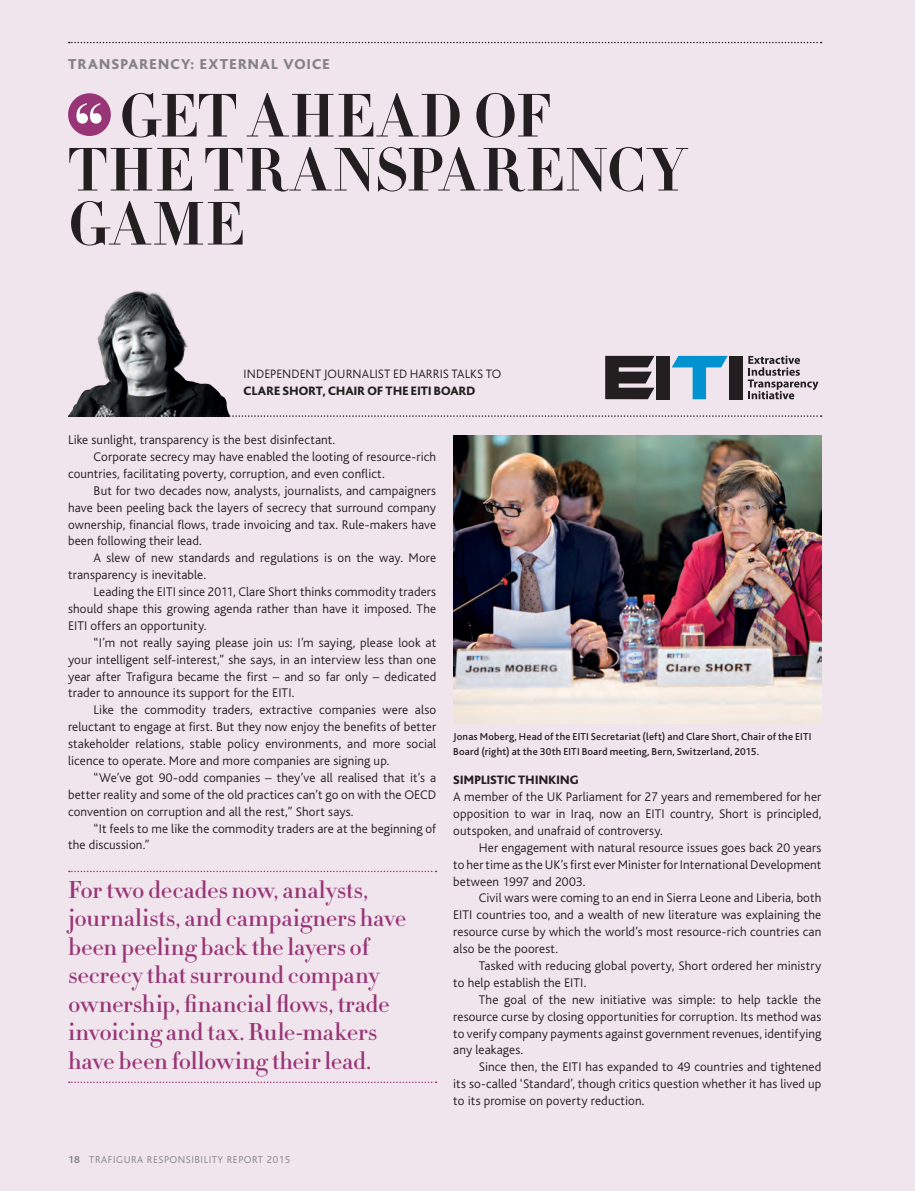
<style>
.page{position:relative;width:915px;height:1191px;background:#fff}
.page>*{position:absolute;margin:0;border:0;box-sizing:border-box;transform-origin:0 0}
.t1{font:700 60px/54px "HTF Didot B16";letter-spacing:.02em;color:#231f20}
.Pullout_text{font:500 24px/28.5px "HTF Didot M06";letter-spacing:-.01em;color:#983577}
.Page_-_Header{font:800 15px "Bliss";letter-spacing:.08em;color:#838386}
.Main_text{font:300 13.2px/17px "Bliss";letter-spacing:.01em;color:#231f20;text-align:justify}
.Subhead_1{font:300 12.75px/17px "Bliss";letter-spacing:.01em;color:#231f20}
.Subhead_1-2{font:800 12.75px "Bliss";letter-spacing:.02em;color:#231f20}
.Picture_caption{font:500 10.5px/15px "Bliss";letter-spacing:.02em;color:#231f20}
.t2{font:300 10.5px "Bliss";letter-spacing:.05em;color:#838386}
.s1{font-weight:800}
.s2{font-weight:700}
</style>
<div class="page">
<div style="left:0;top:0;width:914px;height:1191px;background:#f1e5ed"></div>
<svg style="left:69px;top:42px;width:752px;height:1px"></svg>
<div style="left:68px;top:93px;width:43px;height:43px;background:#983577;border-radius:50%"></div>
<svg style="left:76px;top:103px;width:25px;height:21px"></svg>
<img style="left:68px;top:291px;width:161px;height:125px">
<img style="left:453px;top:435px;width:368px;height:288px">
<svg style="left:671px;top:356px;width:56px;height:43px"></svg>
<svg style="left:605px;top:356px;width:49px;height:43px"></svg>
<div style="left:656px;top:356px;width:13px;height:43px;background:#231f20"></div>
<div style="left:729px;top:356px;width:13px;height:43px;background:#231f20"></div>
<svg style="left:747px;top:355px;width:71px;height:44px"></svg>
<svg style="left:69px;top:415px;width:752px;height:2px"></svg>
<svg style="left:69px;top:870px;width:367px;height:2px"></svg>
<svg style="left:69px;top:1081px;width:367px;height:2px"></svg>
<p class="Page_-_Header" style="left:68px;top:56px;width:263px">TRANSPARENCY: EXTERNAL VOICE</p>
<p class="t1" style="left:68px;top:86px;width:619px;text-indent:51px">GET AHEAD OF<br>THE TRANSPARENCY<br>GAME</p>
<p class="Subhead_1" style="left:243px;top:366px;width:259px">INDEPENDENT JOURNALIST ED HARRIS TALKS TO<br><span class="s1">CLARE SHORT, CHAIR OF THE EITI BOARD</span></p>
<p class="Main_text" style="left:68px;top:431px;width:268px">Like sunlight, transparency is the best disinfectant.</p>
<p class="Main_text" style="left:68px;top:448px;width:369px;text-indent:26px">Corporate secrecy may have enabled the looting of resource-rich countries, facilitating poverty, corruption, and even conflict.</p>
<p class="Main_text" style="left:68px;top:482px;width:369px;text-indent:26px">But for two decades now, analysts, journalists, and campaigners have been peeling back the layers of secrecy that surround company ownership, financial flows, trade invoicing and tax. Rule-makers have been following their lead.</p>
<p class="Main_text" style="left:68px;top:550px;width:369px;text-indent:26px">A slew of new standards and regulations is on the way. More transparency is inevitable.</p>
<p class="Main_text" style="left:68px;top:583px;width:369px;text-indent:26px">Leading the EITI since 2011, Clare Short thinks commodity traders should shape this growing agenda rather than have it imposed. The EITI offers an opportunity.</p>
<p class="Main_text" style="left:68px;top:634px;width:369px;text-indent:26px">“I’m not really saying please join us: I’m saying, please look at your intelligent self-interest,” she says, in an interview less than one year after Trafigura became the first – and so far only – dedicated trader to announce its support for the EITI.</p>
<p class="Main_text" style="left:68px;top:702px;width:369px;text-indent:26px">Like the commodity traders, extractive companies were also reluctant to engage at first. But they now enjoy the benefits of better stakeholder relations, stable policy environments, and more social licence to operate. More and more companies are signing up.</p>
<p class="Main_text" style="left:68px;top:769px;width:369px;text-indent:26px">“We’ve got 90-odd companies – they’ve all realised that it’s a better reality and some of the old practices can’t go on with the OECD convention on corruption and all the rest,” Short says.</p>
<p class="Main_text" style="left:68px;top:820px;width:369px;text-indent:26px">“It feels to me like the commodity traders are at the beginning of the discussion.”</p>
<p class="Pullout_text" style="left:68px;top:874px;width:340px">For two decades now, analysts, journalists, and campaigners have been peeling back the layers of secrecy that surround company ownership, financial flows, trade invoicing and tax. Rule-makers have been following their lead.</p>
<p class="Picture_caption" style="left:453px;top:729px;width:359px">Jonas Moberg, Head of the EITI Secretariat (left) and Clare Short, Chair of the EITI<br>Board (right) at the 30th EITI Board meeting, Bern, Switzerland, 2015.</p>
<p class="Subhead_1-2" style="left:453px;top:773px;width:127px">SIMPLISTIC THINKING</p>
<p class="Main_text" style="left:453px;top:788px;width:369px">A member of the UK Parliament for 27 years and remembered for her opposition to war in Iraq, now an EITI country, Short is principled, outspoken, and unafraid of controversy.</p>
<p class="Main_text" style="left:453px;top:839px;width:369px;text-indent:26px">Her engagement with natural resource issues goes back 20 years to her time as the UK’s first ever Minister for International Development between 1997 and 2003.</p>
<p class="Main_text" style="left:453px;top:890px;width:369px;text-indent:26px">Civil wars were coming to an end in Sierra Leone and Liberia, both EITI countries too, and a wealth of new literature was explaining the resource curse by which the world’s most resource-rich countries can also be the poorest.</p>
<p class="Main_text" style="left:453px;top:957px;width:369px;text-indent:26px">Tasked with reducing global poverty, Short ordered her ministry to help establish the EITI.</p>
<p class="Main_text" style="left:453px;top:991px;width:369px;text-indent:26px">The goal of the new initiative was simple: to help tackle the resource curse by closing opportunities for corruption. Its method was to verify company payments against government revenues, identifying any leakages.</p>
<p class="Main_text" style="left:453px;top:1058px;width:369px;text-indent:26px">Since then, the EITI has expanded to 49 countries and tightened its so-called ‘Standard’, though critics question whether it has lived up to its promise on poverty reduction.</p>
<p class="t2" style="left:68px;top:1154px;width:223px"><span class="s2">18</span> TRAFIGURA RESPONSIBILITY REPORT 2015</p>
</div>
